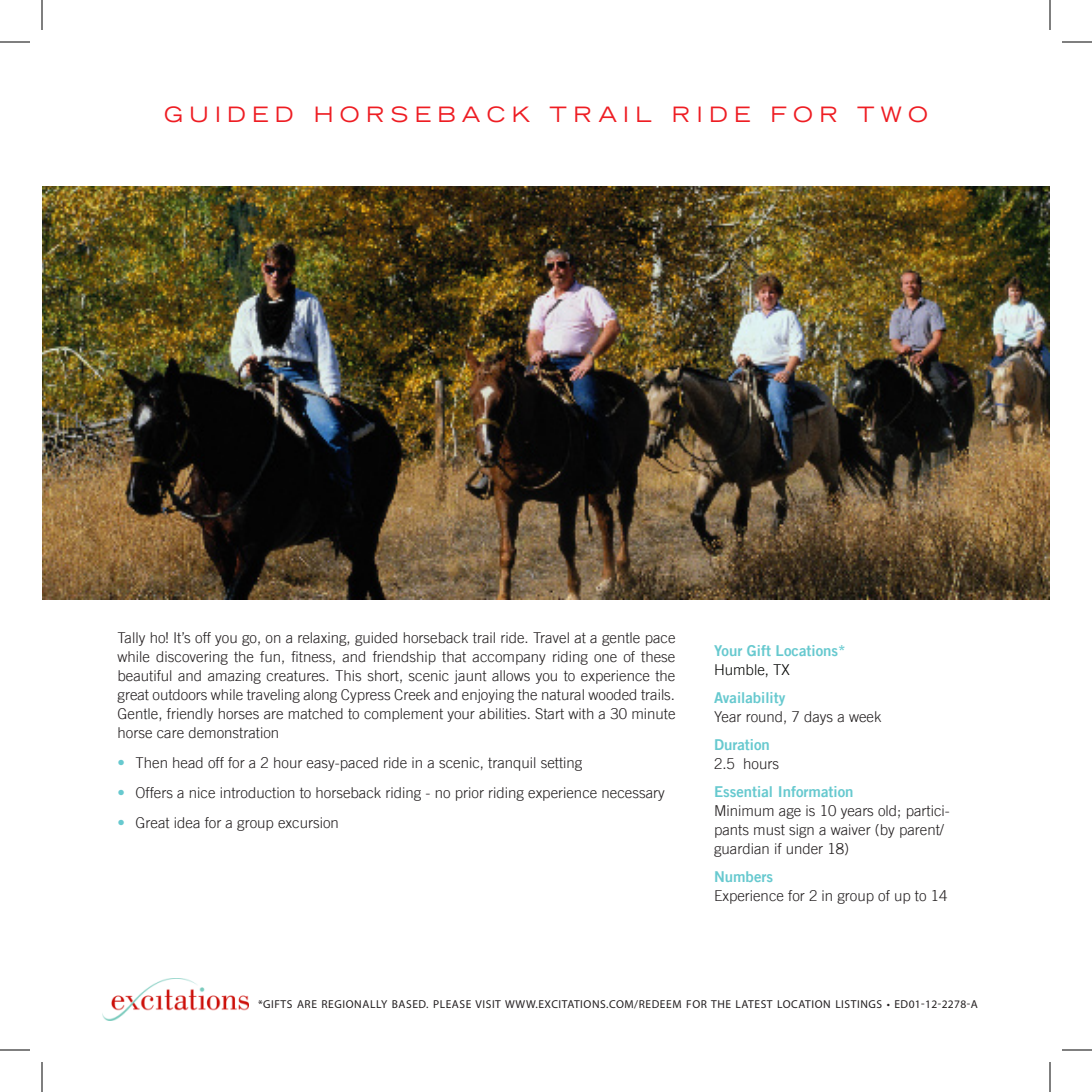
<style>
.page{position:relative;width:1092px;height:1092px;background:#fff}
.page>*{position:absolute;margin:0;border:0;box-sizing:border-box;transform-origin:0 0}
.Head{font:expanded 21px "Trade Gothic LT";letter-spacing:.3em;color:#ee1d23}
.t1{font:300 15px/19px "Trade Gothic LT";color:#231f20}
.t2{font:15px/19px "Trade Gothic LT Bold Two";color:#67c9cf}
.t3{font:300 15px/29.8px "Trade Gothic LT";color:#67c9cf;text-align:justify}
.t4{font:11.6px "Myriad Pro";letter-spacing:.05em;color:#231f20}
.s1{font-family:"Trade Gothic LT";font-weight:300;color:#040503}
.s2{font-family:"Trade Gothic LT Bold Two";font-weight:400;color:#67c9cf}
.s3{font-family:"Trade Gothic LT";font-weight:300;color:#231f20}
</style>
<div class="page">
<img style="left:102px;top:978px;width:147px;height:42px">
<img style="left:42px;top:186px;width:1008px;height:414px">
<hr style="left:0;top:42px;width:30px;height:1px;background:#000">
<hr style="left:1062px;top:42px;width:30px;height:1px;background:#000">
<hr style="left:0;top:1050px;width:30px;height:1px;background:#000">
<hr style="left:1062px;top:1050px;width:30px;height:1px;background:#000">
<hr style="left:42px;top:0;width:1px;height:30px;background:#000">
<hr style="left:42px;top:1062px;width:1px;height:30px;background:#000">
<hr style="left:1050px;top:0;width:1px;height:30px;background:#000">
<hr style="left:1050px;top:1062px;width:1px;height:30px;background:#000">
<p class="Head" style="left:164px;top:100px;width:765px">GUIDED HORSEBACK TRAIL RIDE FOR TWO</p>
<p class="t1" style="left:118px;top:628px;width:559px;text-align:justify">Tally ho! It’s off you go, on a relaxing, guided horseback trail ride. Travel at a gentle pace while discovering the fun, fitness, and friendship that accompany riding one of these beautiful and amazing creatures. This short, scenic jaunt allows you to experience the great outdoors while traveling along Cypress Creek and enjoying the natural wooded trails.<br>Gentle, friendly horses are matched to complement your abilities. Start with a 30 minute horse care demonstration</p>
<p class="t1" style="left:136px;top:753px;width:448px">Then head off for a 2 hour easy-paced ride in a scenic, tranquil setting</p>
<p class="t1" style="left:136px;top:783px;width:531px">Offers a nice introduction to horseback riding - no prior riding experience necessary</p>
<p class="t1" style="left:136px;top:813px;width:205px">Great idea for a group excursion</p>
<p class="t3" style="left:118px;top:748px;width:9px">• • •</p>
<p class="t2" style="left:714px;top:641px;width:133px">Your Gift Locations*<br><span class="s1">Humble, TX</span></p>
<p class="t1" style="left:714px;top:688px;width:169px"><span class="s2">Availability<br></span>Year round, 7 days a week</p>
<p class="t2" style="left:714px;top:735px;width:67px">Duration<br><span class="s3">2.5 hours</span></p>
<p class="t1" style="left:714px;top:782px;width:237px"><span class="s2">Essential Information<br></span>Minimum age is 10 years old; partici&shy;pants must sign a waiver (by parent/ guardian if under 18)</p>
<p class="t1" style="left:714px;top:867px;width:235px"><span class="s2">Numbers<br></span>Experience for 2 in group of up to 14</p>
<p class="t4" style="left:258px;top:997px;width:389px">*GIFTS ARE REGIONALLY BASED. PLEASE VISIT WWW.EXCITATIONS.COM/REDEEM</p>
<p class="t4" style="left:686px;top:997px;width:293px">FOR THE LATEST LOCATION LISTINGS • ED01-12-2278-A</p>
</div>
